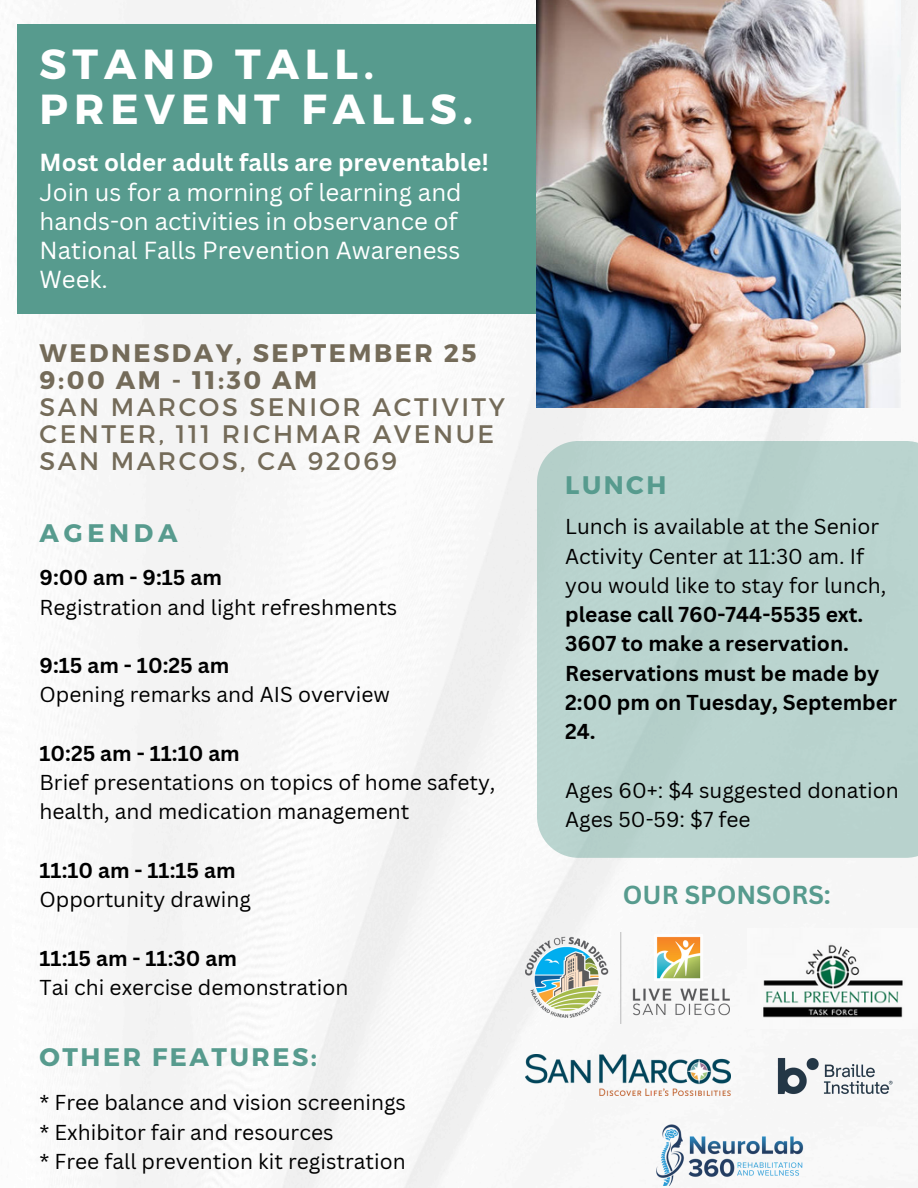
<style>
.page{position:relative;width:918px;height:1188px;background:#fff}
.page>*{position:absolute;margin:0;border:0;box-sizing:border-box;transform-origin:0 0}
.t1{font:700 42px/45px "Montserrat";letter-spacing:.14em;color:#fff}
.t2{font:25.35px/27px "Montserrat";letter-spacing:.1em;color:#746b59}
.t3{font:700 25.35px "Montserrat";letter-spacing:.1em;color:#579b8e}
.t4{font:700 25.35px "Canva Sans";color:#579b8e}
.t5{font:24px/29.2px "Canva Sans";color:#fff}
.t6{font:21px/29.2px "Canva Sans";color:#000}
.t7{font:700 21px/29.2px "Canva Sans";color:#000}
.s1{font-weight:700}
.s2{font-weight:400}
</style>
<div class="page">
<img style="left:17px;top:0;width:901px;height:1188px">
<div style="left:18px;top:24px;width:599px;height:290px;background:#579b8e"></div>
<img style="left:537px;top:0;width:363px;height:407px">
<div style="left:537px;top:441px;width:381px;height:417px;background:#bad4cf"></div>
<img style="left:526px;top:933px;width:204px;height:91px">
<img style="left:526px;top:1055px;width:205px;height:40px">
<img style="left:748px;top:928px;width:170px;height:101px">
<img style="left:754px;top:1034px;width:159px;height:83px">
<img style="left:638px;top:1116px;width:183px;height:70px">
<p class="t1" style="left:40px;top:39px;width:435px">STAND TALL.<br>PREVENT FALLS.</p>
<p class="t5" style="left:40px;top:147px;width:451px"><span class="s1">Most older adult falls are preventable!<br></span>Join us for a morning of learning and hands-on activities in observance of<br>National Falls Prevention Awareness<br>Week.</p>
<p class="t2" style="left:40px;top:338px;width:467px"><span class="s1">WEDNESDAY, SEPTEMBER 25<br>9:00 AM - 11:30 AM<br></span>SAN MARCOS SENIOR ACTIVITY<br>CENTER, 111 RICHMAR AVENUE<br>SAN MARCOS, CA 92069</p>
<h2 class="t3" style="left:40px;top:517px;width:140px">AGENDA</h2>
<p class="t7" style="left:40px;top:562px;width:184px">9:00 am - 9:15 am</p>
<p class="t6" style="left:40px;top:592px;width:359px">Registration and light refreshments</p>
<p class="t7" style="left:40px;top:650px;width:191px">9:15 am - 10:25 am</p>
<p class="t6" style="left:40px;top:679px;width:352px">Opening remarks and AIS overview</p>
<p class="t7" style="left:40px;top:738px;width:202px">10:25 am - 11:10 am</p>
<p class="t6" style="left:40px;top:767px;width:457px">Brief presentations on topics of home safety, health, and medication management</p>
<p class="t7" style="left:40px;top:855px;width:198px">11:10 am - 11:15 am</p>
<p class="t6" style="left:40px;top:884px;width:213px">Opportunity drawing</p>
<p class="t7" style="left:40px;top:943px;width:199px">11:15 am - 11:30 am</p>
<p class="t6" style="left:40px;top:972px;width:310px">Tai chi exercise demonstration</p>
<h2 class="t3" style="left:40px;top:1041px;width:279px">OTHER FEATURES:</h2>
<p class="t6" style="left:40px;top:1088px;width:368px">* Free balance and vision screenings</p>
<p class="t6" style="left:40px;top:1117px;width:295px">* Exhibitor fair and resources</p>
<h2 class="t6" style="left:40px;top:1146px;width:368px">* Free fall prevention kit registration</h2>
<p class="t3" style="left:565px;top:469px;width:103px">LUNCH</p>
<p class="t7" style="left:565px;top:511px;width:333px"><span class="s2">Lunch is available at the Senior<br>Activity Center at 11:30 am. If you would like to stay for lunch, </span>please call 760-744-5535 ext.<br>3607 to make a reservation.<br>Reservations must be made by<br>2:00 pm on Tuesday, September<br>24.</p>
<p class="t6" style="left:565px;top:775px;width:335px">Ages 60+: $4 suggested donation</p>
<p class="t6" style="left:565px;top:804px;width:187px">Ages 50-59: $7 fee</p>
<p class="t4" style="left:623px;top:877px;width:209px">OUR SPONSORS:</p>
</div>
